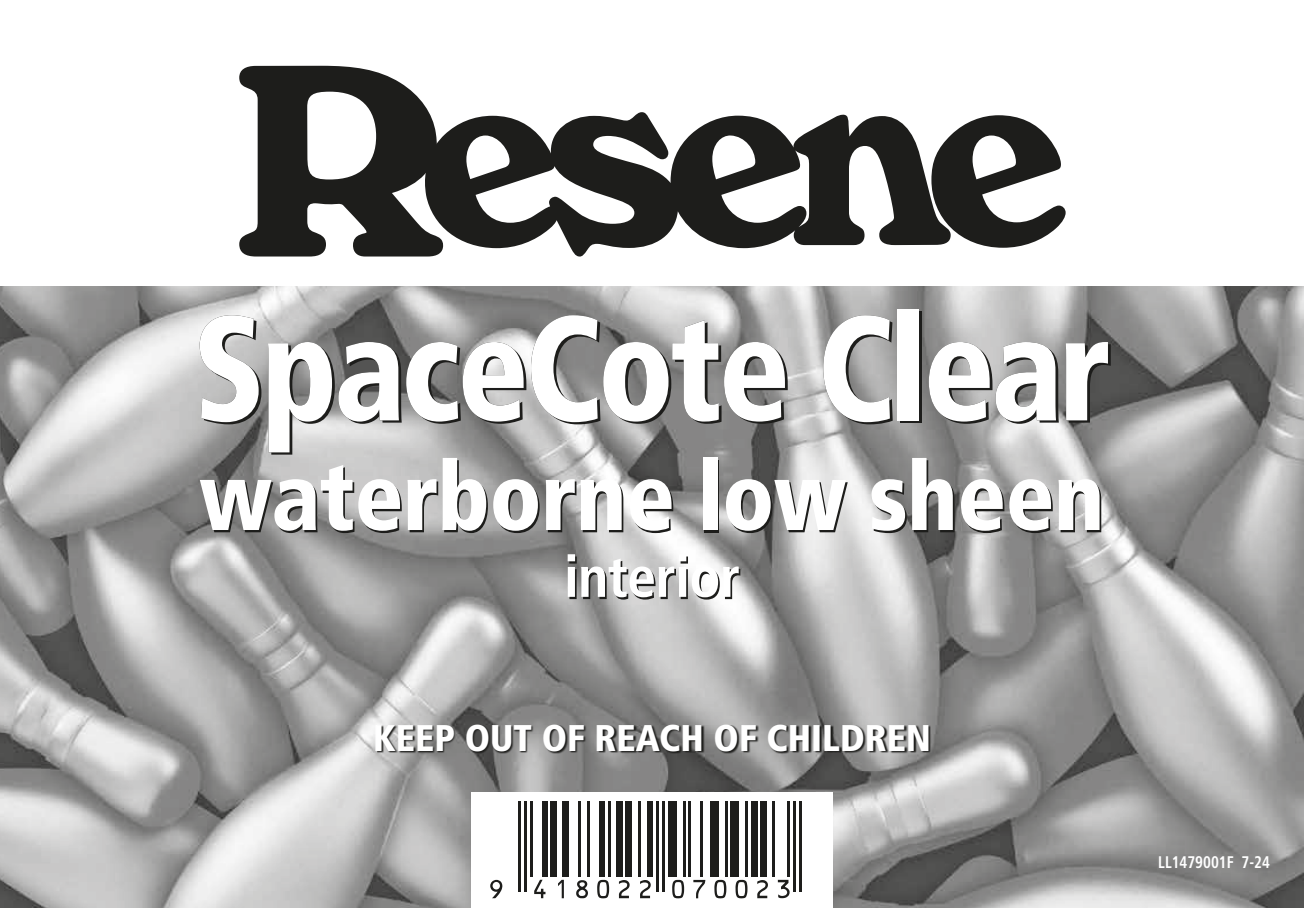
<style>
.page{position:relative;width:1304px;height:908px;background:#fff}
.page>*{position:absolute;margin:0;border:0;box-sizing:border-box;transform-origin:0 0}
.t1{font:900 condensed 148px "Frutiger";letter-spacing:-.03em;color:#1d1d1b;scale:.9 1}
.t2{font:900 condensed 96px "Frutiger";letter-spacing:-.005em;color:#1d1d1b;scale:.95 1}
.t3{font:700 condensed 58px "Frutiger";letter-spacing:-.015em;color:#1d1d1b}
.t4{font:900 condensed 37.2px "Frutiger";color:#fff}
.t5{font:700 condensed 16.8px "Frutiger";color:#fff;scale:.9 1}
</style>
<div class="page">
<img style="left:0;top:286px;width:1304px;height:621px">
<div style="left:471px;top:791px;width:362px;height:116px;background:#fff"></div>
<hr style="left:518px;top:801px;width:3px;height:90px;background:#1d1d1b">
<hr style="left:524px;top:801px;width:3px;height:90px;background:#1d1d1b">
<hr style="left:530px;top:801px;width:3px;height:75px;background:#1d1d1b">
<div style="left:542px;top:801px;width:6px;height:75px;background:#1d1d1b"></div>
<div style="left:551px;top:801px;width:6px;height:75px;background:#1d1d1b"></div>
<div style="left:563px;top:801px;width:6px;height:75px;background:#1d1d1b"></div>
<hr style="left:578px;top:801px;width:3px;height:75px;background:#1d1d1b">
<hr style="left:587px;top:801px;width:3px;height:75px;background:#1d1d1b">
<div style="left:599px;top:801px;width:6px;height:75px;background:#1d1d1b"></div>
<hr style="left:608px;top:801px;width:3px;height:75px;background:#1d1d1b">
<div style="left:616px;top:801px;width:7px;height:75px;background:#1d1d1b"></div>
<div style="left:625px;top:801px;width:7px;height:75px;background:#1d1d1b"></div>
<hr style="left:638px;top:801px;width:3px;height:75px;background:#1d1d1b">
<div style="left:647px;top:801px;width:6px;height:75px;background:#1d1d1b"></div>
<hr style="left:656px;top:801px;width:3px;height:90px;background:#1d1d1b">
<hr style="left:662px;top:801px;width:3px;height:90px;background:#1d1d1b">
<div style="left:668px;top:801px;width:9px;height:75px;background:#1d1d1b"></div>
<hr style="left:683px;top:801px;width:3px;height:75px;background:#1d1d1b">
<hr style="left:689px;top:801px;width:2px;height:75px;background:#1d1d1b">
<hr style="left:701px;top:801px;width:2px;height:75px;background:#1d1d1b">
<div style="left:710px;top:801px;width:8px;height:75px;background:#1d1d1b"></div>
<hr style="left:724px;top:801px;width:3px;height:75px;background:#1d1d1b">
<div style="left:730px;top:801px;width:9px;height:75px;background:#1d1d1b"></div>
<hr style="left:745px;top:801px;width:3px;height:75px;background:#1d1d1b">
<div style="left:751px;top:801px;width:7px;height:75px;background:#1d1d1b"></div>
<div style="left:760px;top:801px;width:7px;height:75px;background:#1d1d1b"></div>
<hr style="left:772px;top:801px;width:3px;height:75px;background:#1d1d1b">
<hr style="left:787px;top:801px;width:3px;height:75px;background:#1d1d1b">
<hr style="left:793px;top:801px;width:3px;height:90px;background:#1d1d1b">
<hr style="left:799px;top:801px;width:3px;height:90px;background:#1d1d1b">
<svg style="left:490px;top:879px;width:12px;height:18px"></svg>
<svg style="left:534px;top:879px;width:11px;height:18px"></svg>
<svg style="left:558px;top:879px;width:6px;height:18px"></svg>
<svg style="left:576px;top:880px;width:12px;height:17px"></svg>
<svg style="left:597px;top:879px;width:12px;height:18px"></svg>
<svg style="left:619px;top:880px;width:11px;height:17px"></svg>
<svg style="left:640px;top:880px;width:11px;height:17px"></svg>
<svg style="left:672px;top:879px;width:12px;height:18px"></svg>
<svg style="left:693px;top:879px;width:12px;height:18px"></svg>
<svg style="left:714px;top:879px;width:12px;height:18px"></svg>
<svg style="left:735px;top:879px;width:12px;height:18px"></svg>
<svg style="left:757px;top:880px;width:11px;height:17px"></svg>
<svg style="left:778px;top:879px;width:12px;height:18px"></svg>
<svg style="left:239px;top:66px;width:190px;height:190px"></svg>
<svg style="left:951px;top:115px;width:115px;height:133px"></svg>
<svg style="left:423px;top:112px;width:528px;height:144px;fill:#1d1d1b"></svg>
<svg style="left:377px;top:724px;width:553px;height:30px;background:#5d5d5c"></svg>
<h1 class="t1" style="left:196px;top:282px;width:1021px">SpaceCote Clear</h1>
<h2 class="t2" style="left:201px;top:441px;width:954px">waterborne low sheen</h2>
<h3 class="t3" style="left:565px;top:544px;width:178px">interior</h3>
<p class="t4" style="left:373px;top:715px;width:559px">KEEP OUT OF REACH OF CHILDREN</p>
<p class="t5" style="left:1158px;top:852px;width:126px">LL1479001F 7-24</p>
</div>
